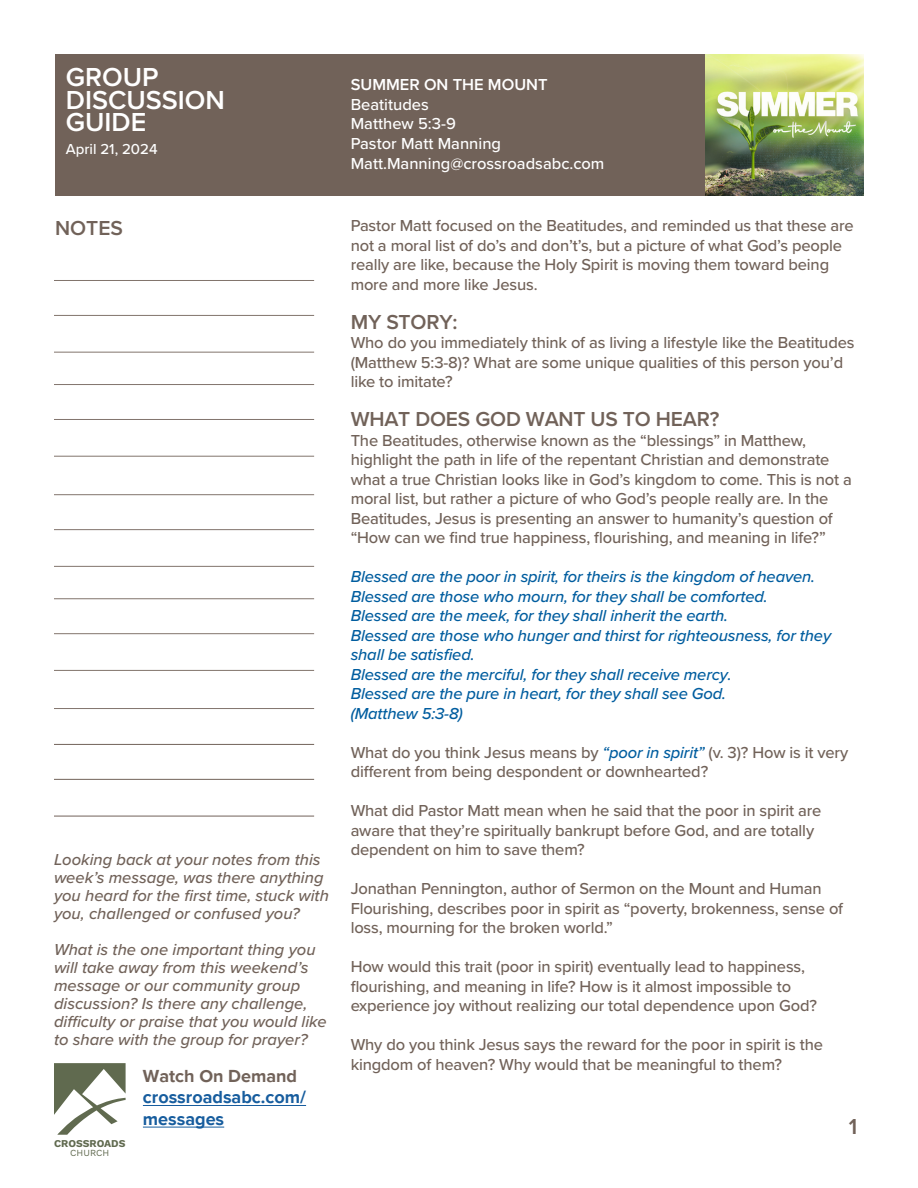
<style>
.page{position:relative;width:918px;height:1188px;background:#fff}
.page>*{position:absolute;margin:0;border:0;box-sizing:border-box;transform-origin:0 0}
.t1{font:600 27px "Proxima Nova";color:#fff}
.t2{font:600 22.5px "Proxima Nova";color:#716259}
.t3{font:600 21px "Proxima Nova";letter-spacing:-.01em;color:#716259}
.t4{font:700 18px/21.6px "Proxima Nova";color:#175d9e}
.t5{font:500 16.5px/19.5px "Proxima Nova";letter-spacing:-.01em;color:#716259}
.t6{font:italic 500 16.5px/19.5px "Proxima Nova";letter-spacing:-.01em;color:#015d9f}
.t7{font:italic 500 16.5px/18px "Proxima Nova";color:#716259}
.t8{font:500 16.5px/19.5px "Proxima Nova";color:#fff}
.t9{font:500 15px "Proxima Nova";color:#fff}
.t10{font:700 10.5px "Work Sans";letter-spacing:-.005em;color:#606a4f}
.t11{font:9.3px "Work Sans";color:#606a4f}
.s1{color:#716259}
.s2{font-weight:600}
.s3{font-style:italic;color:#015d9f}
</style>
<div class="page">
<svg style="left:54px;top:1063px;width:72px;height:72px"></svg>
<div style="left:55px;top:54px;width:660px;height:141px;background:#716259"></div>
<img style="left:705px;top:54px;width:159px;height:141px">
<hr style="left:143px;top:1105px;width:163px;height:1px;background:#175d9e">
<hr style="left:143px;top:1127px;width:81px;height:1px;background:#175d9e">
<hr style="left:54px;top:280px;width:260px;height:1px;background:#716259">
<hr style="left:54px;top:315px;width:260px;height:1px;background:#716259">
<hr style="left:54px;top:352px;width:260px;height:1px;background:#716259">
<hr style="left:54px;top:384px;width:260px;height:1px;background:#716259">
<hr style="left:54px;top:419px;width:260px;height:1px;background:#716259">
<hr style="left:54px;top:456px;width:260px;height:1px;background:#716259">
<hr style="left:54px;top:494px;width:260px;height:1px;background:#716259">
<hr style="left:54px;top:529px;width:260px;height:1px;background:#716259">
<hr style="left:54px;top:566px;width:260px;height:1px;background:#716259">
<hr style="left:54px;top:598px;width:260px;height:1px;background:#716259">
<hr style="left:54px;top:633px;width:260px;height:1px;background:#716259">
<hr style="left:54px;top:670px;width:260px;height:1px;background:#716259">
<hr style="left:54px;top:708px;width:260px;height:1px;background:#716259">
<hr style="left:54px;top:744px;width:260px;height:1px;background:#716259">
<hr style="left:54px;top:779px;width:260px;height:1px;background:#716259">
<hr style="left:54px;top:816px;width:260px;height:1px;background:#716259">
<p class="t1" style="left:66px;top:57px;width:94px">GROUP</p>
<p class="t1" style="left:66px;top:79px;width:161px">DISCUSSION</p>
<p class="t1" style="left:66px;top:102px;width:82px">GUIDE</p>
<p class="t9" style="left:66px;top:138px;width:93px">April 21, 2024</p>
<p class="t3" style="left:55px;top:212px;width:69px">NOTES</p>
<p class="t7" style="left:54px;top:850px;width:276px">Looking back at your notes from this week’s message, was there anything you heard for the first time, stuck with you, challenged or confused you?</p>
<p class="t7" style="left:54px;top:940px;width:263px">What is the one important thing you</p>
<p class="t7" style="left:54px;top:958px;width:256px">will take away from this weekend’s</p>
<p class="t7" style="left:54px;top:976px;width:248px">message or our community group</p>
<p class="t7" style="left:54px;top:994px;width:255px">discussion? Is there any challenge,</p>
<p class="t7" style="left:54px;top:1012px;width:274px">difficulty or praise that you would like</p>
<p class="t7" style="left:54px;top:1030px;width:255px">to share with the group for prayer?</p>
<p class="t10" style="left:54px;top:1135px;width:73px">CROSSROADS</p>
<p class="t11" style="left:70px;top:1146px;width:41px">CHURCH</p>
<p class="t4" style="left:143px;top:1065px;width:165px"><span class="s1">Watch On Demand </span>crossroadsabc.com/ messages</p>
<p class="t8" style="left:351px;top:74px;width:255px"><span class="s2">SUMMER ON THE MOUNT<br></span>Beatitudes<br>Matthew 5:3-9<br>Pastor Matt Manning<br>Matt.Manning@crossroadsabc.com</p>
<p class="t5" style="left:351px;top:215px;width:505px">Pastor Matt focused on the Beatitudes, and reminded us that these are not a moral list of do’s and don’t’s, but a picture of what God’s people really are like, because the Holy Spirit is moving them toward being more and more like Jesus.</p>
<p class="t3" style="left:351px;top:306px;width:108px">MY STORY:</p>
<p class="t5" style="left:351px;top:332px;width:505px">Who do you immediately think of as living a lifestyle like the Beatitudes (Matthew 5:3-8)? What are some unique qualities of this person you’d like to imitate?</p>
<p class="t3" style="left:351px;top:404px;width:370px">WHAT DOES GOD WANT US TO HEAR?</p>
<p class="t5" style="left:351px;top:430px;width:457px">The Beatitudes, otherwise known as the “blessings” in Matthew,</p>
<p class="t5" style="left:351px;top:449px;width:503px">highlight the path in life of the repentant Christian and demonstrate what a true Christian looks like in God’s kingdom to come. This is not a moral list, but rather a picture of who God’s people really are. In the</p>
<p class="t5" style="left:351px;top:508px;width:484px">Beatitudes, Jesus is presenting an answer to humanity’s question of “How can we find true happiness, flourishing, and meaning in life?”</p>
<p class="t6" style="left:351px;top:566px;width:466px">Blessed are the poor in spirit, for theirs is the kingdom of heaven.</p>
<p class="t6" style="left:351px;top:586px;width:419px">Blessed are those who mourn, for they shall be comforted.</p>
<p class="t6" style="left:351px;top:605px;width:379px">Blessed are the meek, for they shall inherit the earth.</p>
<p class="t6" style="left:351px;top:625px;width:482px">Blessed are those who hunger and thirst for righteousness, for they shall be satisfied.</p>
<p class="t6" style="left:351px;top:664px;width:383px">Blessed are the merciful, for they shall receive mercy.</p>
<p class="t6" style="left:351px;top:683px;width:377px">Blessed are the pure in heart, for they shall see God.</p>
<p class="t6" style="left:351px;top:703px;width:114px">(Matthew 5:3-8)</p>
<p class="t5" style="left:351px;top:742px;width:499px">What do you think Jesus means by <span class="s3">“poor in spirit”</span> (v. 3)? How is it very different from being despondent or downhearted?</p>
<p class="t5" style="left:351px;top:800px;width:472px">What did Pastor Matt mean when he said that the poor in spirit are aware that they’re spiritually bankrupt before God, and are totally</p>
<p class="t5" style="left:351px;top:839px;width:236px">dependent on him to save them?</p>
<p class="t5" style="left:351px;top:878px;width:494px">Jonathan Pennington, author of Sermon on the Mount and Human<br>Flourishing, describes poor in spirit as “poverty, brokenness, sense of loss, mourning for the broken world.”</p>
<p class="t5" style="left:351px;top:956px;width:456px">How would this trait (poor in spirit) eventually lead to happiness,</p>
<p class="t5" style="left:351px;top:976px;width:442px">flourishing, and meaning in life? How is it almost impossible to</p>
<p class="t5" style="left:351px;top:995px;width:468px">experience joy without realizing our total dependence upon God?</p>
<p class="t5" style="left:351px;top:1034px;width:474px">Why do you think Jesus says the reward for the poor in spirit is the</p>
<p class="t5" style="left:351px;top:1054px;width:433px">kingdom of heaven? Why would that be meaningful to them?</p>
<h2 class="t2" style="left:849px;top:1109px;width:10px">1</h2>
</div>
